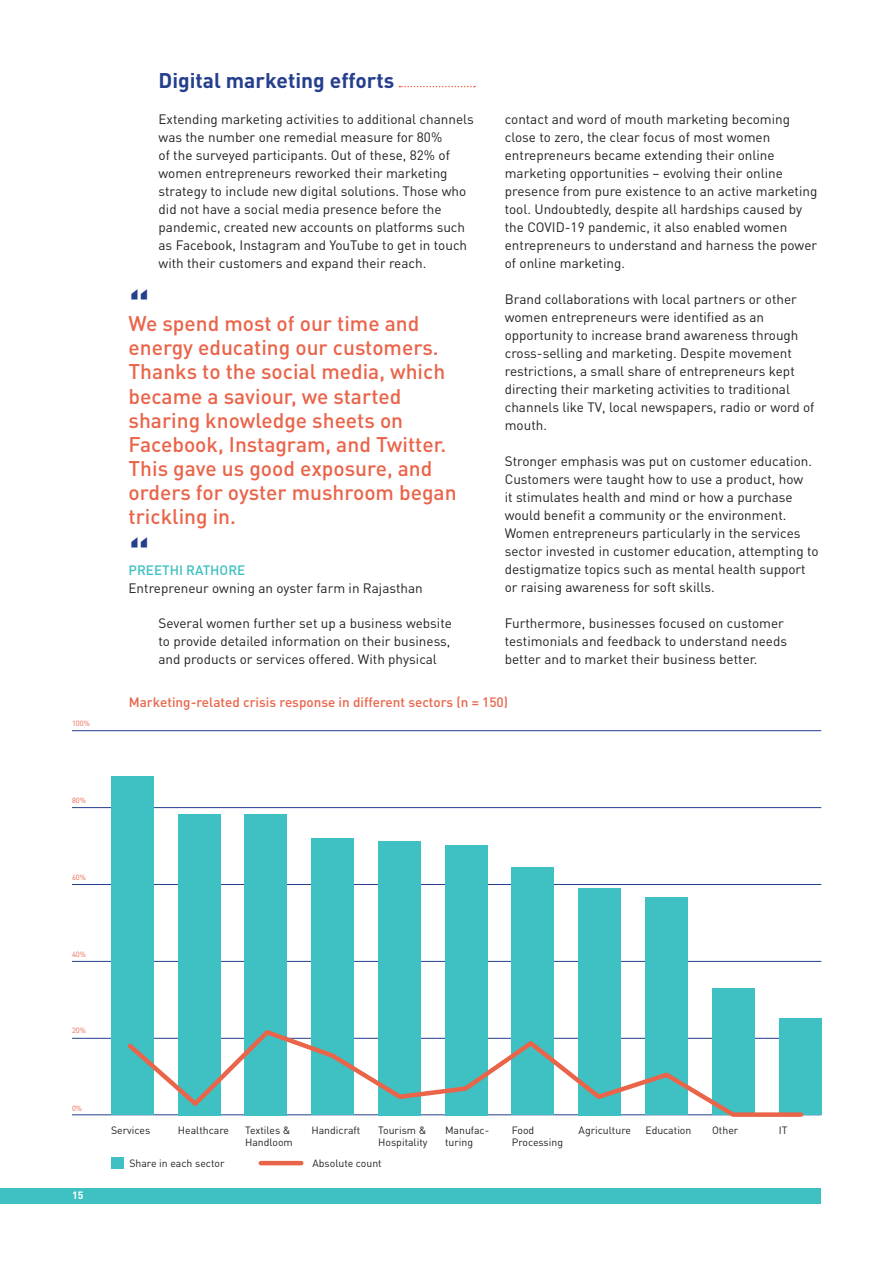
<style>
.page{position:relative;width:893px;height:1263px;background:#fff}
.page>*{position:absolute;margin:0;border:0;box-sizing:border-box;transform-origin:0 0}
.t1{font:700 45px "DIN Pro";color:#253f8e}
.t2{font:500 21px/24px "DIN Pro";color:#ea644a}
.t3{font:700 21px "DIN Pro";color:#253f8e}
.t4{font:13.5px/18px "DIN Pro";color:#231f20}
.t5{font:500 13.5px "DIN Pro";color:#ea644a}
.t6{font:500 13.5px "DIN Pro";color:#3fc0c2}
.t7{font:10.5px/12.6px "DIN Pro";color:#231f20}
.t8{font:700 10.5px "DIN Pro";color:#fff}
.t9{font:7.5px "DIN Pro";color:#ea644a}
</style>
<div class="page">
<div style="left:0;top:1188px;width:821px;height:15px;background:#3fc0c2"></div>
<hr style="left:72px;top:730px;width:749px;height:1px;background:#253f8e">
<hr style="left:72px;top:807px;width:749px;height:1px;background:#253f8e">
<hr style="left:72px;top:884px;width:749px;height:1px;background:#253f8e">
<hr style="left:72px;top:961px;width:749px;height:1px;background:#253f8e">
<hr style="left:72px;top:1038px;width:749px;height:1px;background:#253f8e">
<hr style="left:72px;top:1114px;width:749px;height:1px;background:#253f8e">
<div style="left:111px;top:776px;width:42px;height:339px;background:#3fc0c2"></div>
<div style="left:178px;top:814px;width:42px;height:301px;background:#3fc0c2"></div>
<div style="left:245px;top:814px;width:42px;height:301px;background:#3fc0c2"></div>
<div style="left:311px;top:838px;width:43px;height:277px;background:#3fc0c2"></div>
<div style="left:378px;top:841px;width:43px;height:274px;background:#3fc0c2"></div>
<div style="left:445px;top:845px;width:42px;height:270px;background:#3fc0c2"></div>
<div style="left:512px;top:867px;width:42px;height:248px;background:#3fc0c2"></div>
<div style="left:579px;top:888px;width:42px;height:227px;background:#3fc0c2"></div>
<div style="left:645px;top:897px;width:43px;height:218px;background:#3fc0c2"></div>
<div style="left:712px;top:988px;width:42px;height:127px;background:#3fc0c2"></div>
<div style="left:779px;top:1018px;width:42px;height:97px;background:#3fc0c2"></div>
<div style="left:111px;top:1157px;width:12px;height:12px;background:#3fc0c2"></div>
<hr style="left:261px;top:1161px;width:40px;height:4px;background:#ea644a">
<svg style="left:124px;top:1027px;width:682px;height:90px"></svg>
<svg style="left:399px;top:86px;width:76px;height:1px"></svg>
<p class="t9" style="left:72px;top:718px;width:19px">100%</p>
<p class="t9" style="left:72px;top:795px;width:16px">80%</p>
<p class="t9" style="left:72px;top:872px;width:16px">60%</p>
<p class="t9" style="left:72px;top:949px;width:16px">40%</p>
<p class="t9" style="left:72px;top:1025px;width:16px">20%</p>
<h1 class="t1" style="left:129px;top:279px;width:23px">“</h1>
<h2 class="t3" style="left:159px;top:66px;width:237px">Digital marketing efforts</h2>
<p class="t4" style="left:159px;top:110px;width:317px">Extending marketing activities to additional channels was the number one remedial measure for 80%<br>of the surveyed participants. Out of these, 82% of women entrepreneurs reworked their marketing strategy to include new digital solutions. Those who did not have a social media presence before the pandemic, created new accounts on platforms such as Facebook, Instagram and YouTube to get in touch with their customers and expand their reach.</p>
<p class="t2" style="left:129px;top:311px;width:330px">We spend most of our time and energy educating our customers.<br>Thanks to the social media, which became a saviour, we started sharing knowledge sheets on<br>Facebook, Instagram, and Twitter.<br>This gave us good exposure, and orders for oyster mushroom began trickling in.</p>
<h1 class="t1" style="left:129px;top:528px;width:23px">“</h1>
<p class="t6" style="left:129px;top:561px;width:118px">PREETHI RATHORE</p>
<p class="t4" style="left:129px;top:578px;width:296px">Entrepreneur owning an oyster farm in Rajasthan</p>
<p class="t4" style="left:159px;top:614px;width:295px;text-align:justify">Several women further set up a business website to provide detailed information on their business, and products or services offered. With physical</p>
<p class="t4" style="left:505px;top:110px;width:314px">contact and word of mouth marketing becoming close to zero, the clear focus of most women entrepreneurs became extending their online marketing opportunities – evolving their online presence from pure existence to an active marketing tool. Undoubtedly, despite all hardships caused by the COVID-19 pandemic, it also enabled women entrepreneurs to understand and harness the power of online marketing.</p>
<p class="t4" style="left:505px;top:290px;width:311px">Brand collaborations with local partners or other women entrepreneurs were identified as an opportunity to increase brand awareness through cross-selling and marketing. Despite movement restrictions, a small share of entrepreneurs kept directing their marketing activities to traditional channels like TV, local newspapers, radio or word of mouth.</p>
<p class="t4" style="left:505px;top:452px;width:315px">Stronger emphasis was put on customer education.<br>Customers were taught how to use a product, how<br>it stimulates health and mind or how a purchase would benefit a community or the environment.<br>Women entrepreneurs particularly in the services sector invested in customer education, attempting to destigmatize topics such as mental health support or raising awareness for soft skills.</p>
<p class="t4" style="left:505px;top:614px;width:284px">Furthermore, businesses focused on customer testimonials and feedback to understand needs better and to market their business better.</p>
<p class="t5" style="left:129px;top:693px;width:381px">Marketing-related crisis response in different sectors (n = 150)</p>
<p class="t9" style="left:72px;top:1103px;width:12px">0%</p>
<p class="t8" style="left:72px;top:1188px;width:13px">15</p>
<p class="t7" style="left:111px;top:1123px;width:41px">Services</p>
<p class="t7" style="left:178px;top:1123px;width:53px">Healthcare</p>
<p class="t7" style="left:245px;top:1123px;width:49px">Textiles &amp;<br>Handloom</p>
<p class="t7" style="left:311px;top:1123px;width:50px">Handicraft</p>
<p class="t7" style="left:378px;top:1123px;width:51px">Tourism &amp;<br>Hospitality</p>
<p class="t7" style="left:445px;top:1123px;width:46px">Manufac&shy;turing</p>
<p class="t7" style="left:512px;top:1123px;width:53px">Food<br>Processing</p>
<p class="t7" style="left:579px;top:1123px;width:54px">Agriculture</p>
<p class="t7" style="left:645px;top:1123px;width:48px">Education</p>
<p class="t7" style="left:712px;top:1123px;width:28px">Other</p>
<p class="t7" style="left:779px;top:1123px;width:10px">IT</p>
<p class="t7" style="left:129px;top:1156px;width:97px">Share in each sector</p>
<p class="t7" style="left:312px;top:1156px;width:71px">Absolute count</p>
</div>
